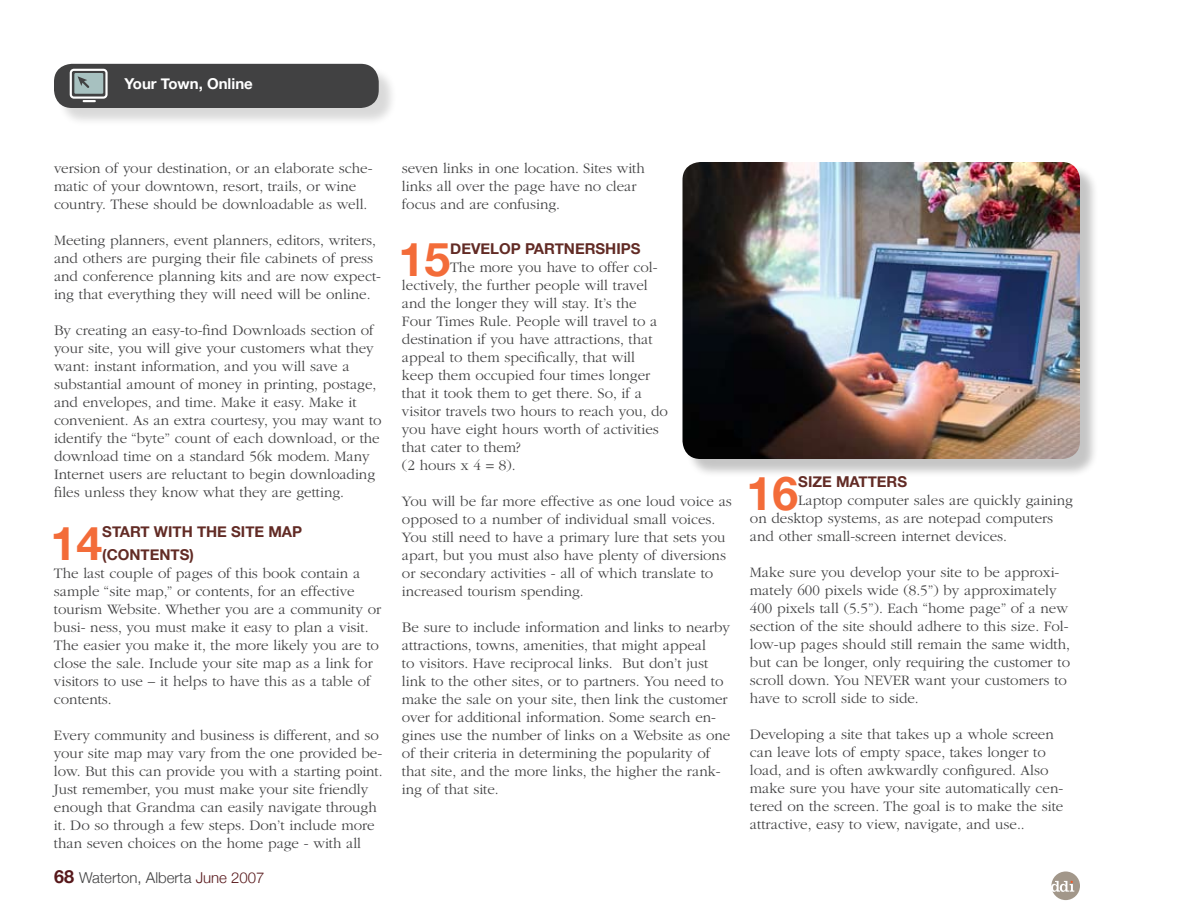
<style>
.page{position:relative;width:1188px;height:918px;background:#fff}
.page>*{position:absolute;margin:0;border:0;box-sizing:border-box;transform-origin:0 0}
.t1{font:700 46.5px "Helvetica Neue";color:#f36c39}
.t2{font:300 15px/18px "ITC Garamond Std";color:#414142}
.t3{font:700 15px/22.5px "Helvetica Neue";color:#622b25}
.t4{font:300 15px "Helvetica Neue";color:#414142}
.t5{font:700 15px "Helvetica Neue";color:#fff}
.s1{font-weight:700;font-size:18px;color:#57181b}
.s2{color:#57181b}
</style>
<div class="page">
<div style="left:1051px;top:872px;width:29px;height:28px;background:#a2978a;border-radius:50%"></div>
<svg style="left:1051px;top:881px;width:23px;height:11px"></svg>
<div style="left:685px;top:164px;width:420px;height:320px;background:#000;opacity:.23"></div>
<img style="left:682px;top:162px;width:398px;height:297px">
<div style="left:56px;top:66px;width:348px;height:67px;background:#000;opacity:.15"></div>
<div style="left:54px;top:64px;width:325px;height:44px;background:#414142;border-radius:18px"></div>
<svg style="left:70px;top:69px;width:38px;height:33px"></svg>
<p class="t5" style="left:125px;top:74px;width:130px">Your Town, Online</p>
<p class="t2" style="left:54px;top:159px;width:320px">version of your destination, or an elaborate sche&shy;matic of your downtown, resort, trails, or wine country. These should be downloadable as well.</p>
<p class="t2" style="left:54px;top:231px;width:329px">Meeting planners, event planners, editors, writers, and others are purging their file cabinets of press and conference planning kits and are now expect&shy;ing that everything they will need will be online.</p>
<p class="t2" style="left:54px;top:321px;width:329px">By creating an easy-to-find Downloads section of your site, you will give your customers what they want: instant information, and you will save a substantial amount of money in printing, postage, and envelopes, and time. Make it easy. Make it convenient. As an extra courtesy, you may want to identify the “byte” count of each download, or the download time on a standard 56k modem. Many Internet users are reluctant to begin downloading files unless they know what they are getting.</p>
<h1 class="t1" style="left:51px;top:514px;width:53px">14</h1>
<p class="t3" style="left:102px;top:520px;width:201px">START WITH THE SITE MAP (CONTENTS)</p>
<p class="t2" style="left:54px;top:564px;width:329px">The last couple of pages of this book contain a sample “site map,” or contents, for an effective tourism Website. Whether you are a community or busi- ness, you must make it easy to plan a visit.<br>The easier you make it, the more likely you are to close the sale. Include your site map as a link for visitors to use – it helps to have this as a table of contents.</p>
<p class="t2" style="left:54px;top:726px;width:330px">Every community and business is different, and so your site map may vary from the one provided be&shy;low. But this can provide you with a starting point.<br>Just remember, you must make your site friendly enough that Grandma can easily navigate through it. Do so through a few steps. Don’t include more than seven choices on the home page - with all</p>
<p class="t4" style="left:54px;top:869px;width:212px"><span class="s1">68</span> Waterton, Alberta <span class="s2">June 2007</span></p>
<p class="t2" style="left:402px;top:159px;width:244px">seven links in one location. Sites with links all over the page have no clear focus and are confusing.</p>
<h1 class="t1" style="left:399px;top:231px;width:53px">15</h1>
<p class="t3" style="left:450px;top:237px;width:192px">DEVELOP PARTNERSHIPS</p>
<p class="t2" style="left:402px;top:258px;width:268px;text-indent:48px">The more you have to offer col&shy;lectively, the further people will travel and the longer they will stay. It’s the Four Times Rule. People will travel to a destination if you have attractions, that appeal to them specifically, that will keep them occupied four times longer that it took them to get there. So, if a visitor travels two hours to reach you, do you have eight hours worth of activities that cater to them?<br>(2 hours x 4 = 8).</p>
<p class="t2" style="left:402px;top:492px;width:331px">You will be far more effective as one loud voice as opposed to a number of individual small voices.<br>You still need to have a primary lure that sets you apart, but you must also have plenty of diversions or secondary activities - all of which translate to increased tourism spending.</p>
<p class="t2" style="left:402px;top:618px;width:330px">Be sure to include information and links to nearby attractions, towns, amenities, that might appeal<br>to visitors. Have reciprocal links. But don’t just link to the other sites, or to partners. You need to make the sale on your site, then link the customer over for additional information. Some search en&shy;gines use the number of links on a Website as one of their criteria in determining the popularity of that site, and the more links, the higher the rank&shy;ing of that site.</p>
<h1 class="t1" style="left:747px;top:464px;width:53px">16</h1>
<p class="t3" style="left:798px;top:470px;width:110px">SIZE MATTERS</p>
<p class="t2" style="left:750px;top:492px;width:325px;text-indent:48px">Laptop computer sales are quickly gaining on desktop systems, as are notepad computers and other small-screen internet devices.</p>
<p class="t2" style="left:750px;top:564px;width:322px">Make sure you develop your site to be approxi&shy;mately 600 pixels wide (8.5”) by approximately 400 pixels tall (5.5”). Each “home page” of a new section of the site should adhere to this size. Fol&shy;low-up pages should still remain the same width, but can be longer, only requiring the customer to scroll down. You NEVER want your customers to have to scroll side to side.</p>
<p class="t2" style="left:750px;top:726px;width:315px">Developing a site that takes up a whole screen can leave lots of empty space, takes longer to load, and is often awkwardly configured. Also make sure you have your site automatically cen&shy;tered on the screen. The goal is to make the site attractive, easy to view, navigate, and use..</p>
</div>
